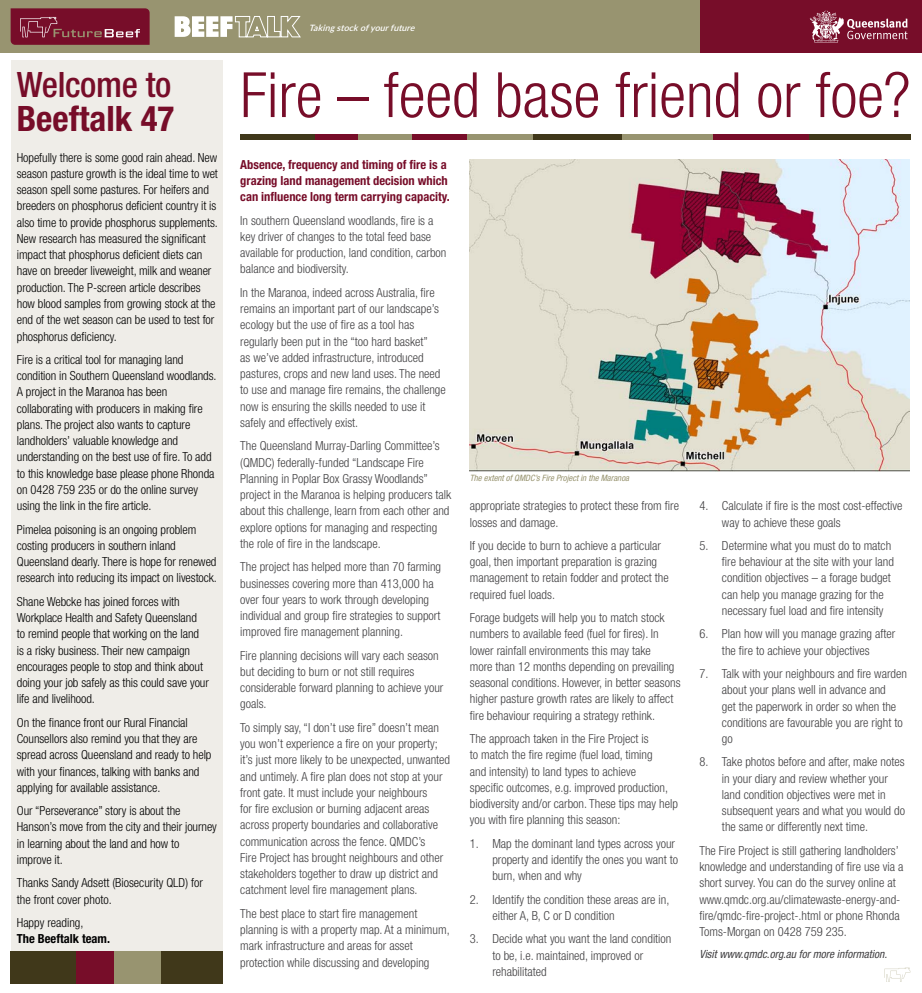
<style>
.page{position:relative;width:922px;height:993px;background:#fff}
.page>*{position:absolute;margin:0;border:0;box-sizing:border-box;transform-origin:0 0}
.t1{font:300 condensed 62.5px "Helvetica Neue LT Std";color:#770d29}
.t2{font:700 condensed 35px "Helvetica Neue LT Std";color:#770d29}
.t3{font:500 condensed 35px "Helvetica Neue LT Std";letter-spacing:-.01em;color:#770d29}
.t4{font:300 condensed 12.5px/16.2px "Helvetica Neue LT Std";color:#414042}
.t5{font:300 condensed 12.5px/16.2px "Helvetica Neue LT Std";letter-spacing:-.005em;color:#000}
.t6{font:700 condensed 12.5px/16.2px "Helvetica Neue LT Std";color:#770d29}
.t7{font:700 condensed 12.5px "Helvetica Neue LT Std";color:#000}
.t8{font:italic condensed 11.25px "Helvetica Neue LT Std";color:#414042}
.t9{font:italic condensed 8.75px "Helvetica Neue LT Std";color:#989470}
.t10{font:italic 600 8.75px "Lato";color:#fff}
</style>
<div class="page">
<div style="left:686px;top:0;width:235px;height:53px;background:#770d29"></div>
<div style="left:0;top:0;width:699px;height:53px;background:#989470"></div>
<svg style="left:11px;top:8px;width:139px;height:37px;background:#7e1e36"></svg>
<svg style="left:809px;top:11px;width:98px;height:31px"></svg>
<svg style="left:175px;top:16px;width:126px;height:22px"></svg>
<svg style="left:884px;top:967px;width:26px;height:14px"></svg>
<div style="left:11px;top:60px;width:211px;height:921px;background:#efede8"></div>
<div style="left:11px;top:951px;width:66px;height:32px;background:#40381a"></div>
<div style="left:77px;top:951px;width:39px;height:32px;background:#770d29"></div>
<div style="left:115px;top:951px;width:48px;height:32px;background:#989470"></div>
<div style="left:161px;top:951px;width:61px;height:32px;background:#40381a"></div>
<img style="left:469px;top:159px;width:439px;height:312px">
<div style="left:240px;top:134px;width:76px;height:6px;background:#40381a"></div>
<div style="left:315px;top:134px;width:45px;height:6px;background:#770d29"></div>
<div style="left:358px;top:134px;width:56px;height:6px;background:#989470"></div>
<div style="left:412px;top:134px;width:55px;height:6px;background:#770d29"></div>
<div style="left:532px;top:134px;width:89px;height:6px;background:#40381a"></div>
<div style="left:621px;top:134px;width:110px;height:6px;background:#989470"></div>
<div style="left:805px;top:134px;width:106px;height:6px;background:#40381a"></div>
<div style="left:467px;top:134px;width:66px;height:6px;background:#989470"></div>
<div style="left:713px;top:134px;width:95px;height:6px;background:#770d29"></div>
<h2 class="t3" style="left:17px;top:64px;width:156px">Welcome to</h2>
<h2 class="t2" style="left:17px;top:97px;width:159px">Beeftalk 47</h2>
<p class="t5" style="left:17px;top:149px;width:202px">Hopefully there is some good rain ahead. New season pasture growth is the ideal time to wet season spell some pastures. For heifers and breeders on phosphorus deficient country it is also time to provide phosphorus supplements.<br>New research has measured the significant impact that phosphorus deficient diets can have on breeder liveweight, milk and weaner production. The P-screen article describes how blood samples from growing stock at the end of the wet season can be used to test for phosphorus deficiency.</p>
<p class="t5" style="left:17px;top:351px;width:201px">Fire is a critical tool for managing land condition in Southern Queensland woodlands.<br>A project in the Maranoa has been collaborating with producers in making fire plans. The project also wants to capture landholders’ valuable knowledge and understanding on the best use of fire. To add to this knowledge base please phone Rhonda on 0428 759 235 or do the online survey using the link in the fire article.</p>
<p class="t5" style="left:17px;top:521px;width:201px">Pimelea poisoning is an ongoing problem costing producers in southern inland Queensland dearly. There is hope for renewed research into reducing its impact on livestock.</p>
<p class="t5" style="left:17px;top:593px;width:193px">Shane Webcke has joined forces with Workplace Health and Safety Queensland<br>to remind people that working on the land is a risky business. Their new campaign encourages people to stop and think about doing your job safely as this could save your life and livelihood.</p>
<p class="t5" style="left:17px;top:713px;width:196px">On the finance front our Rural Financial Counsellors also remind you that they are spread across Queensland and ready to help with your finances, talking with banks and applying for available assistance.</p>
<p class="t5" style="left:17px;top:802px;width:201px">Our “Perseverance” story is about the<br>Hanson’s move from the city and their journey in learning about the land and how to improve it.</p>
<p class="t5" style="left:17px;top:874px;width:187px">Thanks Sandy Adsett (Biosecurity QLD) for the front cover photo.</p>
<p class="t5" style="left:17px;top:913px;width:68px">Happy reading,</p>
<p class="t7" style="left:17px;top:930px;width:95px">The Beeftalk team.</p>
<p class="t10" style="left:309px;top:21px;width:110px">Takingstockofyourfuture</p>
<h1 class="t1" style="left:240px;top:59px;width:671px">Fire – feed base friend or foe?</h1>
<p class="t6" style="left:240px;top:156px;width:211px">Absence, frequency and timing of fire is a grazing land management decision which can influence long term carrying capacity.</p>
<p class="t4" style="left:240px;top:212px;width:208px">In southern Queensland woodlands, fire is a key driver of changes to the total feed base available for production, land condition, carbon balance and biodiversity.</p>
<p class="t4" style="left:240px;top:284px;width:207px">In the Maranoa, indeed across Australia, fire remains an important part of our landscape’s ecology but the use of fire as a tool has regularly been put in the “too hard basket”<br>as we’ve added infrastructure, introduced pastures, crops and new land uses. The need to use and manage fire remains, the challenge now is ensuring the skills needed to use it safely and effectively exist.</p>
<p class="t4" style="left:240px;top:437px;width:212px">The Queensland Murray-Darling Committee’s (QMDC) federally-funded “Landscape Fire Planning in Poplar Box Grassy Woodlands” project in the Maranoa is helping producers talk about this challenge, learn from each other and explore options for managing and respecting the role of fire in the landscape.</p>
<p class="t4" style="left:240px;top:558px;width:202px">The project has helped more than 70 farming businesses covering more than 413,000 ha over four years to work through developing individual and group fire strategies to support improved fire management planning.</p>
<p class="t4" style="left:240px;top:646px;width:205px">Fire planning decisions will vary each season but deciding to burn or not still requires considerable forward planning to achieve your goals.</p>
<p class="t4" style="left:240px;top:719px;width:211px">To simply say, “I don’t use fire” doesn’t mean you won’t experience a fire on your property; it’s just more likely to be unexpected, unwanted and untimely. A fire plan does not stop at your front gate. It must include your neighbours<br>for fire exclusion or burning adjacent areas across property boundaries and collaborative communication across the fence. QMDC’s<br>Fire Project has brought neighbours and other stakeholders together to draw up district and catchment level fire management plans.</p>
<p class="t4" style="left:240px;top:904px;width:211px">The best place to start fire management planning is with a property map. At a minimum, mark infrastructure and areas for asset protection while discussing and developing</p>
<p class="t9" style="left:469px;top:473px;width:161px">The extent of QMDC’s Fire Project in the Maranoa</p>
<p class="t4" style="left:469px;top:497px;width:210px">appropriate strategies to protect these from fire losses and damage.</p>
<p class="t4" style="left:469px;top:537px;width:200px">If you decide to burn to achieve a particular goal, then important preparation is grazing management to retain fodder and protect the required fuel loads.</p>
<p class="t4" style="left:469px;top:609px;width:212px">Forage budgets will help you to match stock numbers to available feed (fuel for fires). In lower rainfall environments this may take<br>more than 12 months depending on prevailing seasonal conditions. However, in better seasons higher pasture growth rates are likely to affect fire behaviour requiring a strategy rethink.</p>
<p class="t4" style="left:469px;top:730px;width:209px">The approach taken in the Fire Project is<br>to match the fire regime (fuel load, timing<br>and intensity) to land types to achieve<br>specific outcomes, e.g. improved production, biodiversity and/or carbon. These tips may help you with fire planning this season:</p>
<p class="t4" style="left:492px;top:834px;width:187px;text-indent:-22px">1. Map the dominant land types across your property and identify the ones you want to burn, when and why</p>
<p class="t4" style="left:492px;top:890px;width:178px;text-indent:-22px">2. Identify the condition these areas are in, either A, B, C or D condition</p>
<p class="t4" style="left:492px;top:930px;width:180px;text-indent:-22px">3. Decide what you want the land condition to be, i.e. maintained, improved or rehabilitated</p>
<p class="t4" style="left:721px;top:497px;width:182px;text-indent:-22px">4. Calculate if fire is the most cost-effective way to achieve these goals</p>
<p class="t4" style="left:721px;top:537px;width:173px;text-indent:-22px">5. Determine what you must do to match fire behaviour at the site with your land condition objectives – a forage budget can help you manage grazing for the necessary fuel load and fire intensity</p>
<p class="t4" style="left:699px;top:625px;width:197px;text-align:center">6. Plan how will you manage grazing after the fire to achieve your objectives</p>
<p class="t4" style="left:721px;top:665px;width:186px;text-indent:-22px">7. Talk with your neighbours and fire warden about your plans well in advance and<br>get the paperwork in order so when the conditions are favourable you are right to go</p>
<p class="t4" style="left:721px;top:753px;width:184px;text-indent:-22px">8. Take photos before and after, make notes in your diary and review whether your land condition objectives were met in subsequent years and what you would do the same or differently next time.</p>
<p class="t4" style="left:699px;top:841px;width:205px">The Fire Project is still gathering landholders’ knowledge and understanding of fire use via a short survey. You can do the survey online at www.qmdc.org.au/climatewaste-energy-and&shy;fire/qmdc-fire-project-.html or phone Rhonda Toms-Morgan on 0428 759 235.</p>
<p class="t8" style="left:699px;top:947px;width:189px">Visit www.qmdc.org.au for more information.</p>
</div>
